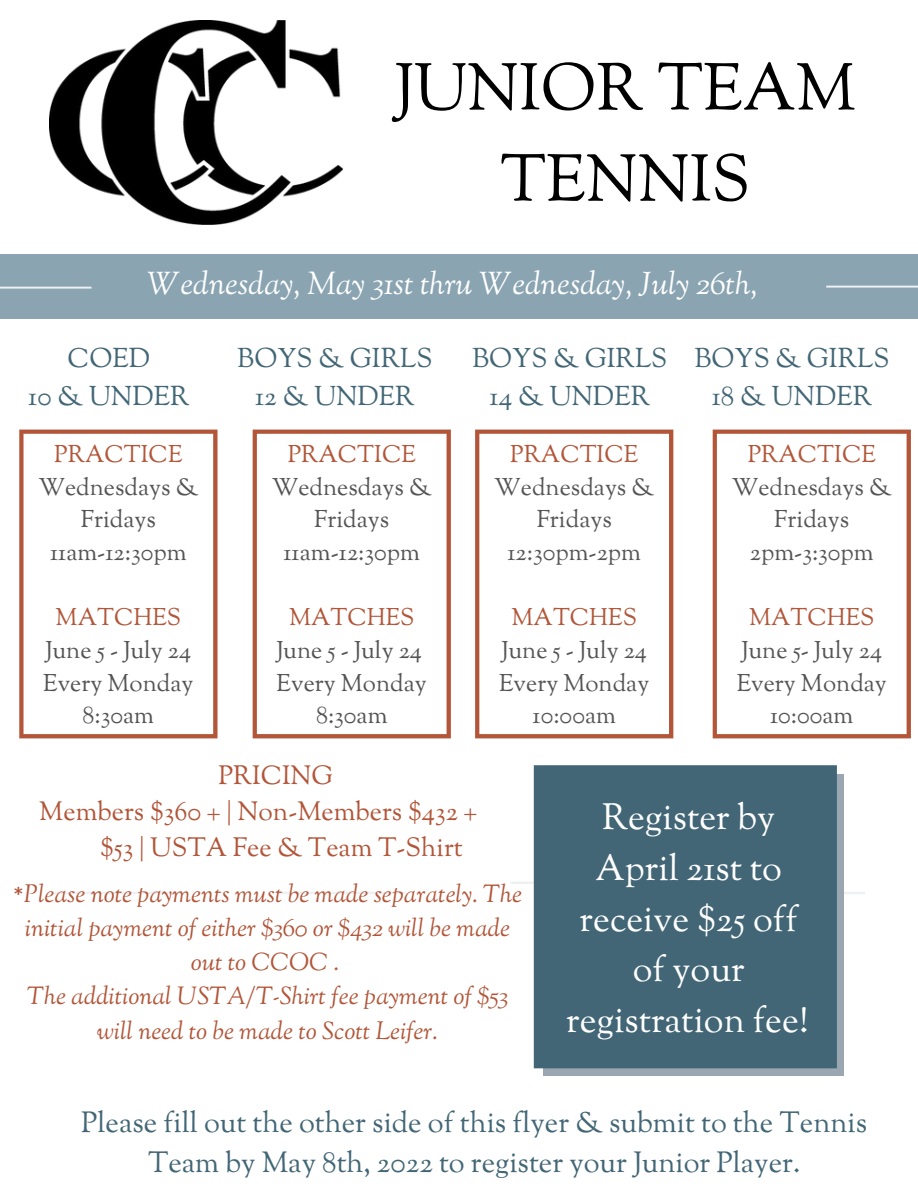
<style>
.page{position:relative;width:918px;height:1188px;background:#fff}
.page>*{position:absolute;margin:0;border:0;box-sizing:border-box;transform-origin:0 0}
.t1{font:65.4px/91.2px "Sorts Mill Goudy";color:#000;text-align:center}
.t2{font:36.15px/50.7px "Sorts Mill Goudy";color:#fff;text-align:center}
.t3{font:italic 31.5px "Sorts Mill Goudy";color:#fff}
.t4{font:28.95px/39.6px "Sorts Mill Goudy";color:#426676;text-align:center}
.t5{font:27px/37.2px "Sorts Mill Goudy";color:#426676;text-align:center}
.t6{font:26.25px "Sorts Mill Goudy";color:#b25538}
.t7{font:italic 24.75px/34.2px "Sorts Mill Goudy";color:#b25538;text-align:center}
.t8{font:24px/32.7px "Sorts Mill Goudy";color:#545454;text-align:center}
.t9{font:24px/32.7px "Sorts Mill Goudy";color:#555;text-align:center}
.t10{font:24px "Sorts Mill Goudy";color:#b25538}
</style>
<div class="page">
<div style="left:0;top:254px;width:917px;height:65px;background:#8aa4b2"></div>
<svg style="left:826px;top:286px;width:92px;height:2px"></svg>
<svg style="left:475px;top:430px;width:198px;height:308px"></svg>
<svg style="left:511px;top:882px;width:23px;height:2px"></svg>
<svg style="left:253px;top:430px;width:198px;height:308px"></svg>
<svg style="left:279px;top:892px;width:127px;height:2px"></svg>
<svg style="left:844px;top:892px;width:21px;height:2px"></svg>
<svg style="left:713px;top:430px;width:198px;height:308px"></svg>
<svg style="left:19px;top:430px;width:199px;height:308px"></svg>
<svg style="left:55px;top:892px;width:127px;height:2px"></svg>
<svg style="left:0;top:287px;width:92px;height:2px"></svg>
<div style="left:543px;top:774px;width:301px;height:301px;background:#9aa7b2"></div>
<div style="left:534px;top:765px;width:303px;height:303px;background:#426676"></div>
<img style="left:50px;top:21px;width:292px;height:203px">
<h1 class="t1" style="left:395px;top:48px;width:463px">JUNIOR TEAM<br>TENNIS</h1>
<p class="t3" style="left:147px;top:264px;width:612px">Wednesday, May 31st thru Wednesday, July 26th,</p>
<p class="t5" style="left:28px;top:342px;width:163px">COED<br>10 &amp; UNDER</p>
<p class="t10" style="left:54px;top:439px;width:130px">PRACTICE</p>
<p class="t8" style="left:38px;top:473px;width:161px">Wednesdays &amp;<br>Fridays<br>11am-12:30pm</p>
<p class="t10" style="left:56px;top:602px;width:127px">MATCHES</p>
<p class="t8" style="left:43px;top:636px;width:152px">June 5 - July 24<br>Every Monday<br>8:30am</p>
<p class="t5" style="left:237px;top:342px;width:197px">BOYS &amp; GIRLS<br>12 &amp; UNDER</p>
<p class="t5" style="left:472px;top:342px;width:197px">BOYS &amp; GIRLS<br>14 &amp; UNDER</p>
<p class="t5" style="left:694px;top:342px;width:197px">BOYS &amp; GIRLS<br>18 &amp; UNDER</p>
<p class="t10" style="left:748px;top:439px;width:130px">PRACTICE</p>
<p class="t9" style="left:732px;top:473px;width:161px">Wednesdays &amp;<br>Fridays<br>2pm-3:30pm</p>
<p class="t10" style="left:288px;top:439px;width:130px">PRACTICE</p>
<p class="t8" style="left:272px;top:473px;width:161px">Wednesdays &amp;<br>Fridays<br>11am-12:30pm</p>
<p class="t10" style="left:510px;top:439px;width:130px">PRACTICE</p>
<p class="t9" style="left:494px;top:473px;width:161px">Wednesdays &amp;<br>Fridays<br>12:30pm-2pm</p>
<p class="t10" style="left:289px;top:602px;width:127px">MATCHES</p>
<p class="t8" style="left:276px;top:636px;width:152px">June 5 - July 24<br>Every Monday<br>8:30am</p>
<p class="t10" style="left:511px;top:602px;width:127px">MATCHES</p>
<p class="t9" style="left:499px;top:636px;width:152px">June 5 - July 24<br>Every Monday<br>10:00am</p>
<p class="t10" style="left:749px;top:602px;width:127px">MATCHES</p>
<p class="t9" style="left:737px;top:636px;width:152px">June 5- July 24<br>Every Monday<br>10:00am</p>
<p class="t6" style="left:219px;top:759px;width:116px">PRICING</p>
<p class="t6" style="left:39px;top:795px;width:440px">Members $360 + | Non-Members $432 +</p>
<p class="t6" style="left:100px;top:831px;width:364px">$53 | USTA Fee &amp; Team T-Shirt</p>
<p class="t7" style="left:13px;top:879px;width:510px">*Please note payments must be made separately. The initial payment of either $360 or $432 will be made out to CCOC .<br>The additional USTA/T-Shirt fee payment of $53 will need to be made to Scott Leifer.</p>
<h2 class="t2" style="left:566px;top:795px;width:244px">Register by<br>April 21st to receive $25 off of your registration fee!</h2>
<p class="t4" style="left:81px;top:1105px;width:787px">Please fill out the other side of this flyer &amp; submit to the Tennis<br>Team by May 8th, 2022 to register your Junior Player.</p>
</div>
